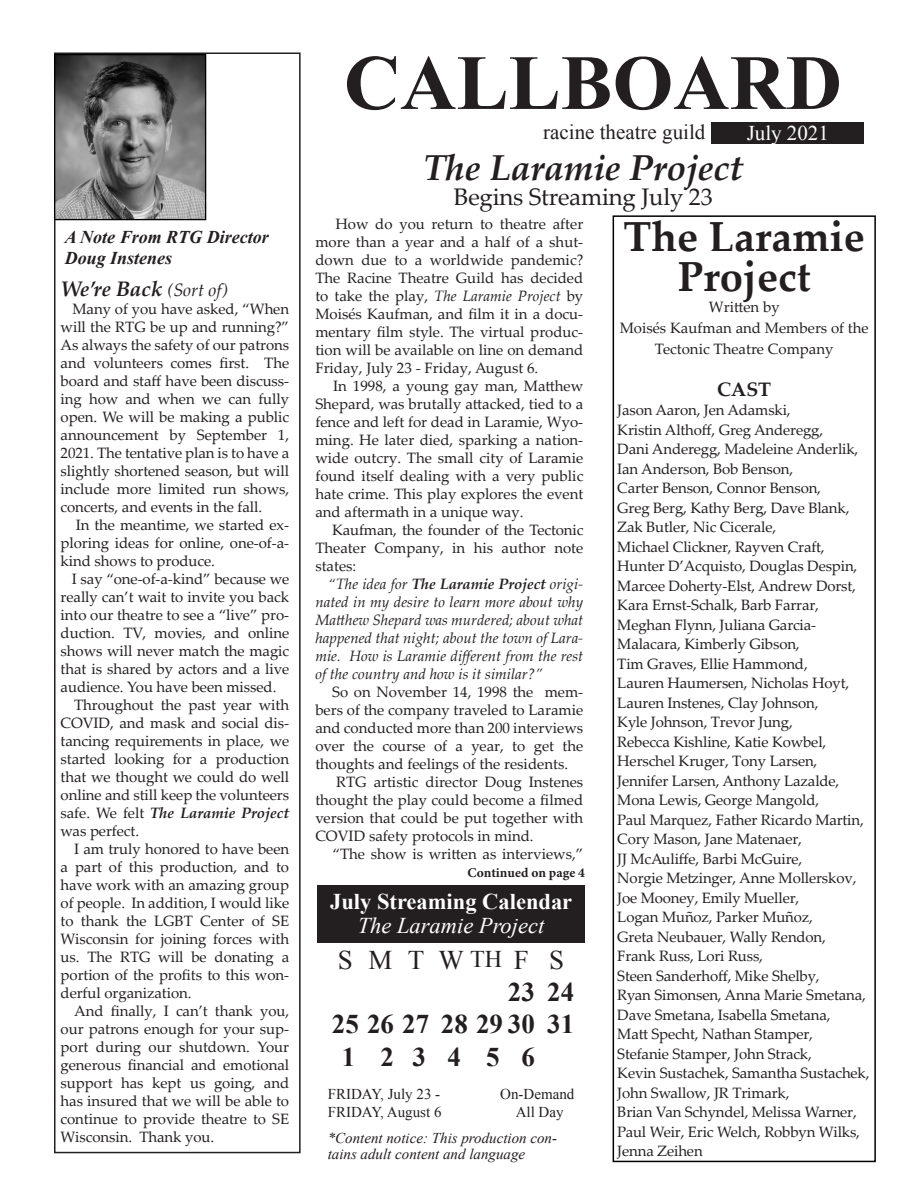
<style>
.page{position:relative;width:918px;height:1188px;background:#fff}
.page>*{position:absolute;margin:0;border:0;box-sizing:border-box;transform-origin:0 0}
.t1{font:700 78px "Times New Roman";color:#231f20}
.t2{font:700 42px/40.5px "Palatino Linotype";color:#231f20;text-align:center}
.t3{font:italic 700 36px "Palatino Linotype";letter-spacing:-.01em;color:#231f20}
.t4{font:700 27px/32.4px "Times New Roman";color:#231f20}
.t5{font:27px "Times New Roman";color:#231f20}
.t6{font:24px "Palatino Linotype";letter-spacing:-.01em;color:#231f20}
.t7{font:24px "Times New Roman";color:#231f20}
.t8{font:700 22.5px "Times New Roman";color:#fff}
.t9{font:italic 22.5px "Times New Roman";color:#fff}
.t10{font:21px "Times New Roman";color:#231f20}
.t11{font:italic 700 21px "Palatino Linotype";letter-spacing:-.005em;color:#231f20}
.t12{font:21px "Times New Roman";color:#fff}
.t13{font:700 19.5px "Palatino Linotype";color:#231f20}
.t14{font:italic 700 18px/21.6px "Times New Roman";color:#231f20}
.t15{font:15px/19.5px "Palatino Linotype";letter-spacing:-.005em;color:#231f20;text-align:justify}
.t16{font:italic 15px/18px "Palatino Linotype";color:#231f20;text-align:justify}
.t17{font:italic 15px/16.5px "Times New Roman";color:#231f20}
.t18{font:15px "Times New Roman";color:#231f20}
.t19{font:italic 700 15px "Palatino Linotype";letter-spacing:-.005em;color:#231f20}
.t20{font:700 13.5px "Minion Pro";color:#231f20}
.s1{font-weight:400;font-size:18px}
.s2{font-weight:400;font-style:normal}
.s3{font-style:italic}
.s4{font-weight:700}
</style>
<div class="page">
<div style="left:54px;top:53px;width:247px;height:1100px;border:2px solid #231f20"></div>
<div style="left:712px;top:122px;width:152px;height:22px;background:#231f20"></div>
<div style="left:317px;top:885px;width:268px;height:57px;background:#231f20"></div>
<div style="left:613px;top:215px;width:263px;height:947px;border:2px solid #000"></div>
<img style="left:56px;top:56px;width:148px;height:162px">
<div style="left:54px;top:54px;width:152px;height:166px;border:1px solid #000"></div>
<p class="t14" style="left:65px;top:228px;width:206px">A Note From RTG Director<br>Doug Instenes</p>
<h3 class="t11" style="left:61px;top:280px;width:169px">We’re Back <span class="s1">(Sort of)</span></h3>
<p class="t15" style="left:61px;top:302px;width:230px;line-height:18px;text-indent:12px">Many of you have asked, “When will the RTG be up and running?” As always the safety of our patrons and volunteers comes first. The board and staff have been discuss&shy;ing how and when we can fully open. We will be making a public announcement by September 1, 2021. The tentative plan is to have a slightly shortened season, but will include more limited run shows, concerts, and events in the fall.</p>
<p class="t15" style="left:61px;top:518px;width:230px;line-height:18px;text-indent:15px">In the meantime, we started ex&shy;ploring ideas for online, one-of-a&shy;kind shows to produce.</p>
<p class="t15" style="left:72px;top:571px;width:219px">I say “one-of-a-kind” because we</p>
<p class="t15" style="left:61px;top:589px;width:230px">really can’t wait to invite you back</p>
<p class="t15" style="left:61px;top:607px;width:230px">into our theatre to see a “live” pro-</p>
<p class="t15" style="left:61px;top:623px;width:230px">duction. TV, movies, and online</p>
<p class="t15" style="left:61px;top:643px;width:230px">shows will never match the magic</p>
<p class="t15" style="left:61px;top:661px;width:230px">that is shared by actors and a live</p>
<p class="t15" style="left:61px;top:677px;width:217px">audience. You have been missed.</p>
<p class="t15" style="left:74px;top:697px;width:217px">Throughout the past year with</p>
<p class="t15" style="left:61px;top:713px;width:230px">COVID, and mask and social dis-</p>
<p class="t15" style="left:61px;top:733px;width:230px">tancing requirements in place, we</p>
<p class="t15" style="left:61px;top:751px;width:230px">started looking for a production</p>
<p class="t15" style="left:61px;top:769px;width:230px">that we thought we could do well</p>
<p class="t15" style="left:61px;top:787px;width:230px">online and still keep the volunteers</p>
<p class="t19" style="left:61px;top:807px;width:230px"><span class="s2">safe. We felt</span> The Laramie Project</p>
<p class="t15" style="left:61px;top:821px;width:80px">was perfect.</p>
<p class="t15" style="left:74px;top:841px;width:217px">I am truly honored to have been</p>
<p class="t15" style="left:61px;top:859px;width:230px">a part of this production, and to</p>
<p class="t15" style="left:61px;top:877px;width:230px">have work with an amazing group</p>
<p class="t15" style="left:61px;top:893px;width:230px">of people. In addition, I would like</p>
<p class="t15" style="left:61px;top:913px;width:230px">to thank the LGBT Center of SE</p>
<p class="t15" style="left:61px;top:931px;width:230px">Wisconsin for joining forces with</p>
<p class="t15" style="left:61px;top:947px;width:230px">us. The RTG will be donating a</p>
<p class="t15" style="left:61px;top:965px;width:230px">portion of the profits to this won-</p>
<p class="t15" style="left:61px;top:983px;width:132px">derful organization.</p>
<p class="t15" style="left:74px;top:1001px;width:217px">And finally, I can’t thank you,</p>
<p class="t15" style="left:61px;top:1021px;width:230px">our patrons enough for your sup-</p>
<p class="t15" style="left:61px;top:1037px;width:230px">port during our shutdown. Your</p>
<p class="t15" style="left:61px;top:1055px;width:230px">generous financial and emotional</p>
<p class="t15" style="left:61px;top:1075px;width:230px">support has kept us going, and</p>
<p class="t15" style="left:61px;top:1093px;width:230px">has insured that we will be able to</p>
<p class="t15" style="left:61px;top:1111px;width:230px">continue to provide theatre to SE</p>
<p class="t15" style="left:61px;top:1127px;width:155px">Wisconsin. Thank you.</p>
<h1 class="t1" style="left:344px;top:56px;width:500px">CALLBOARD</h1>
<h3 class="t10" style="left:543px;top:125px;width:164px">racine theatre guild</h3>
<h3 class="t12" style="left:747px;top:125px;width:84px">July 2021</h3>
<h3 class="t3" style="left:424px;top:152px;width:321px">The Laramie Project</h3>
<h3 class="t6" style="left:454px;top:188px;width:260px">Begins Streaming July 23</h3>
<p class="t15" style="left:315px;top:217px;width:269px;line-height:18px;text-indent:20px">How do you return to theatre after more than a year and a half of a shut&shy;down due to a worldwide pandemic?<br>The Racine Theatre Guild has decided to take the play, <span class="s3">The Laramie Project</span> by Moisés Kaufman, and film it in a docu&shy;mentary film style. The virtual produc&shy;tion will be available on line on demand Friday, July 23 - Friday, August 6.</p>
<p class="t15" style="left:315px;top:376px;width:269px;line-height:18px;text-indent:18px">In 1998, a young gay man, Matthew Shepard, was brutally attacked, tied to a fence and left for dead in Laramie, Wyo&shy;ming. He later died, sparking a nation&shy;wide outcry. The small city of Laramie found itself dealing with a very public hate crime. This play explores the event and aftermath in a unique way.</p>
<p class="t15" style="left:315px;top:523px;width:270px;line-height:18px;text-indent:17px">Kaufman, the founder of the Tectonic Theater Company, in his author note states:</p>
<p class="t16" style="left:315px;top:577px;width:269px;text-indent:13px">“The idea for <span class="s4">The Laramie Project</span> origi&shy;nated in my desire to learn more about why Matthew Shepard was murdered; about what happened that night; about the town of Lara&shy;mie. How is Laramie different from the rest of the country and how is it similar?”</p>
<p class="t15" style="left:315px;top:685px;width:269px;line-height:18px;text-indent:17px">So on November 14, 1998 the mem&shy;bers of the company traveled to Laramie and conducted more than 200 interviews over the course of a year, to get the thoughts and feelings of the residents.</p>
<p class="t15" style="left:315px;top:772px;width:269px;line-height:18px;text-indent:21px">RTG artistic director Doug Instenes thought the play could become a filmed version that could be put together with COVID safety protocols in mind.</p>
<p class="t15" style="left:333px;top:844px;width:252px">“The show is written as interviews,”</p>
<p class="t20" style="left:468px;top:868px;width:119px">Continued on page 4</p>
<h3 class="t8" style="left:330px;top:894px;width:244px">July Streaming Calendar</h3>
<h3 class="t9" style="left:358px;top:918px;width:188px">The Laramie Project</h3>
<h3 class="t5" style="left:338px;top:950px;width:17px">S</h3>
<h3 class="t5" style="left:369px;top:950px;width:26px">M</h3>
<h3 class="t5" style="left:408px;top:950px;width:18px">T</h3>
<h3 class="t7" style="left:470px;top:950px;width:33px">TH</h3>
<h3 class="t5" style="left:439px;top:950px;width:27px">W</h3>
<h3 class="t5" style="left:514px;top:950px;width:17px">F</h3>
<h3 class="t4" style="left:508px;top:979px;width:28px">23</h3>
<h3 class="t4" style="left:342px;top:1011px;width:195px;text-indent:-10px">25 26 27 28 29 30<br>1</h3>
<h3 class="t4" style="left:381px;top:1043px;width:15px">2</h3>
<h3 class="t4" style="left:412px;top:1043px;width:15px">3</h3>
<h3 class="t4" style="left:448px;top:1043px;width:15px">4</h3>
<h3 class="t4" style="left:521px;top:1043px;width:15px">6</h3>
<h3 class="t4" style="left:486px;top:1043px;width:15px">5</h3>
<h3 class="t5" style="left:549px;top:950px;width:17px">S</h3>
<h3 class="t4" style="left:547px;top:979px;width:28px">24<br>31</h3>
<p class="t18" style="left:328px;top:1089px;width:114px">FRIDAY, July 23 -</p>
<p class="t18" style="left:500px;top:1089px;width:76px">On-Demand</p>
<p class="t18" style="left:328px;top:1107px;width:115px">FRIDAY, August 6</p>
<p class="t18" style="left:516px;top:1107px;width:49px">All Day</p>
<p class="t17" style="left:328px;top:1131px;width:231px">*Content notice: This production con&shy;tains adult content and language</p>
<h2 class="t2" style="left:624px;top:221px;width:243px">The Laramie<br>Project</h2>
<p class="t15" style="left:620px;top:296px;width:251px;line-height:21px;text-align:center">Written by<br>Moisés Kaufman and Members of the<br>Tectonic Theatre Company</p>
<h3 class="t13" style="left:717px;top:382px;width:56px">CAST</h3>
<p class="t15" style="left:617px;top:402px;width:254px;text-align:left">Jason Aaron, Jen Adamski,<br>Kristin Althoff, Greg Anderegg,<br>Dani Anderegg, Madeleine Anderlik,<br>Ian Anderson, Bob Benson,<br>Carter Benson, Connor Benson,<br>Greg Berg, Kathy Berg, Dave Blank,<br>Zak Butler, Nic Cicerale,<br>Michael Clickner, Rayven Craft,<br>Hunter D’Acquisto, Douglas Despin,<br>Marcee Doherty-Elst, Andrew Dorst,<br>Kara Ernst-Schalk, Barb Farrar,<br>Meghan Flynn, Juliana Garcia-<br>Malacara, Kimberly Gibson,<br>Tim Graves, Ellie Hammond,<br>Lauren Haumersen, Nicholas Hoyt,<br>Lauren Instenes, Clay Johnson,<br>Kyle Johnson, Trevor Jung,<br>Rebecca Kishline, Katie Kowbel,<br>Herschel Kruger, Tony Larsen,<br>Jennifer Larsen, Anthony Lazalde,<br>Mona Lewis, George Mangold,<br>Paul Marquez, Father Ricardo Martin,<br>Cory Mason, Jane Matenaer,<br>JJ McAuliffe, Barbi McGuire,<br>Norgie Metzinger, Anne Mollerskov,<br>Joe Mooney, Emily Mueller,<br>Logan Muñoz, Parker Muñoz,<br>Greta Neubauer, Wally Rendon,<br>Frank Russ, Lori Russ,<br>Steen Sanderhoff, Mike Shelby,<br>Ryan Simonsen, Anna Marie Smetana,<br>Dave Smetana, Isabella Smetana,<br>Matt Specht, Nathan Stamper,<br>Stefanie Stamper, John Strack,<br>Kevin Sustachek, Samantha Sustachek,<br>John Swallow, JR Trimark,<br>Brian Van Schyndel, Melissa Warner,<br>Paul Weir, Eric Welch, Robbyn Wilks,<br>Jenna Zeihen</p>
</div>
